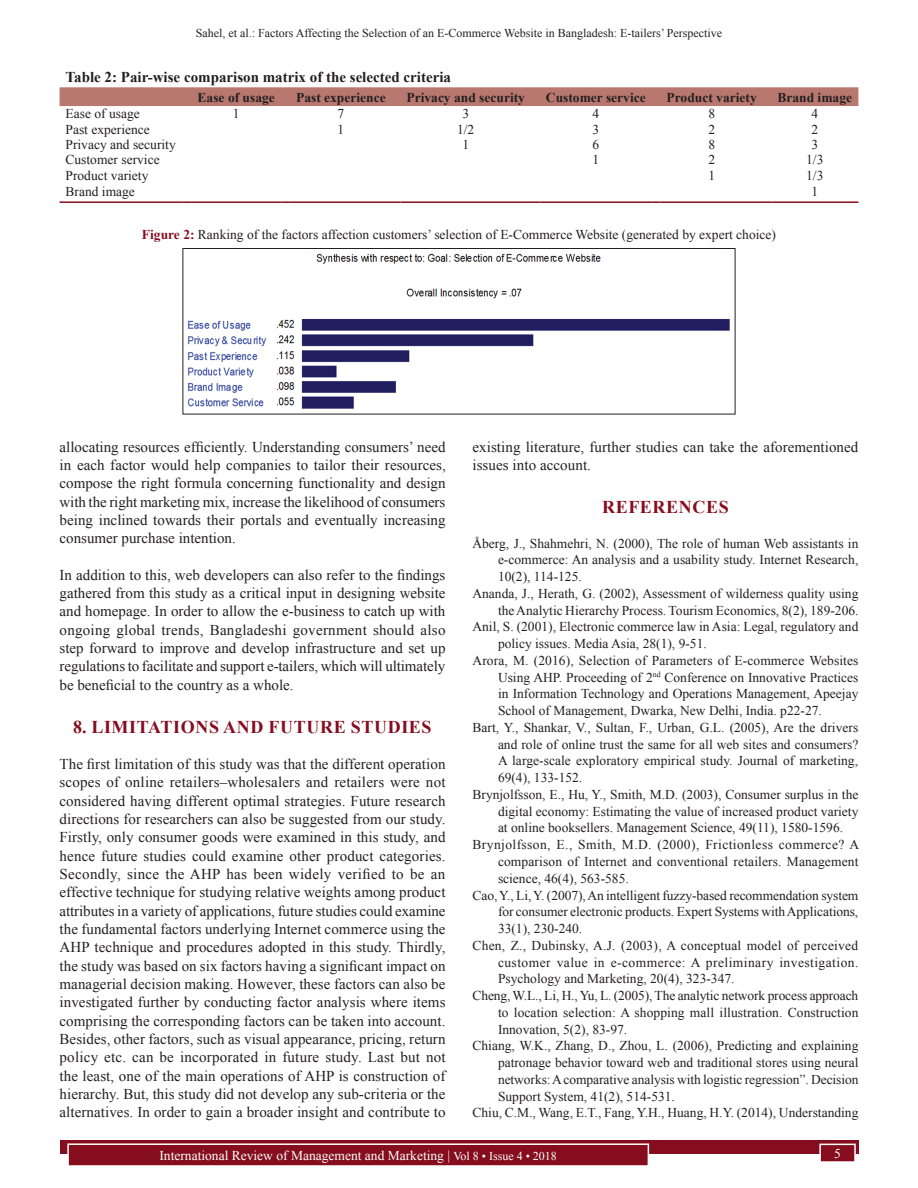
<style>
.page{position:relative;width:918px;height:1188px;background:#fff}
.page>*{position:absolute;margin:0;border:0;box-sizing:border-box;transform-origin:0 0}
.t1{font:700 18px "Times New Roman";letter-spacing:.035em;color:#850d1d}
.TX{font:15px/18.3px "Times New Roman";letter-spacing:.005em;color:#231f20;text-align:justify}
.TT{font:700 15px "Times New Roman";color:#231f20}
.REF{font:13.5px/16.8px "Times New Roman";color:#231f20;text-align:justify}
.FGC{font:13.5px "Times New Roman";color:#231f20}
.TB{font:13.5px "Times New Roman";color:#231f20}
.TCH{font:700 13.5px "Times New Roman";color:#231f20}
.t2{font:13.5px "Times New Roman";color:#fff}
.TBL{font:13.5px "Times New Roman";color:#231f20}
.t3{font:12px "Times New Roman";color:#231f20}
.s1{font-weight:700;color:#850d1d}
.s2{font-size:12px}
</style>
<div class="page">
<div style="left:60px;top:1140px;width:798px;height:13px;background:#850d1d"></div>
<div style="left:68px;top:1144px;width:580px;height:22px;background:#850d1d"></div>
<div style="left:67px;top:1143px;width:582px;height:24px;border:2px solid #fff"></div>
<div style="left:820px;top:1144px;width:35px;height:18px;background:#850d1d"></div>
<div style="left:819px;top:1144px;width:37px;height:19px;border:2px solid #fff"></div>
<div style="left:60px;top:87px;width:798px;height:19px;background:#b8786f"></div>
<hr style="left:60px;top:201px;width:123px;height:2px;background:#850d1d">
<svg style="left:183px;top:201px;width:8px;height:2px"></svg>
<hr style="left:191px;top:201px;width:90px;height:2px;background:#850d1d">
<svg style="left:281px;top:201px;width:9px;height:2px"></svg>
<hr style="left:290px;top:201px;width:102px;height:2px;background:#850d1d">
<svg style="left:392px;top:201px;width:8px;height:2px"></svg>
<hr style="left:400px;top:201px;width:131px;height:2px;background:#850d1d">
<svg style="left:531px;top:201px;width:9px;height:2px"></svg>
<hr style="left:540px;top:201px;width:112px;height:2px;background:#850d1d">
<svg style="left:652px;top:201px;width:9px;height:2px"></svg>
<hr style="left:661px;top:201px;width:102px;height:2px;background:#850d1d">
<svg style="left:763px;top:201px;width:8px;height:2px"></svg>
<hr style="left:771px;top:201px;width:87px;height:2px;background:#850d1d">
<img style="left:187px;top:253px;width:543px;height:156px">
<div style="left:183px;top:248px;width:552px;height:166px;border:1px solid #231f20"></div>
<p class="t3" style="left:196px;top:25px;width:528px">Sahel, et al.: Factors Affecting the Selection of an E-Commerce Website in Bangladesh: E-tailers’ Perspective</p>
<p class="TT" style="left:66px;top:66px;width:387px">Table 2: Pair‑wise comparison matrix of the selected criteria</p>
<p class="TCH" style="left:198px;top:87px;width:79px">Ease of usage</p>
<p class="TCH" style="left:296px;top:87px;width:91px">Past experience</p>
<p class="TCH" style="left:407px;top:87px;width:120px">Privacy and security</p>
<p class="TCH" style="left:546px;top:87px;width:101px">Customer service</p>
<p class="TCH" style="left:667px;top:87px;width:92px">Product variety</p>
<p class="TCH" style="left:778px;top:87px;width:76px">Brand image</p>
<p class="TB" style="left:66px;top:104px;width:76px">Ease of usage</p>
<p class="TB" style="left:233px;top:104px;width:8px">1</p>
<p class="TB" style="left:338px;top:104px;width:8px">7</p>
<p class="TB" style="left:462px;top:104px;width:8px">3</p>
<p class="TB" style="left:592px;top:104px;width:8px">4</p>
<p class="TB" style="left:708px;top:104px;width:8px">8</p>
<p class="TB" style="left:811px;top:104px;width:8px">4</p>
<p class="TB" style="left:66px;top:120px;width:86px">Past experience</p>
<p class="TB" style="left:338px;top:120px;width:8px">1</p>
<p class="TB" style="left:457px;top:120px;width:19px">1/2</p>
<p class="TB" style="left:592px;top:120px;width:8px">3</p>
<p class="TB" style="left:708px;top:120px;width:8px">2</p>
<p class="TB" style="left:811px;top:120px;width:8px">2</p>
<p class="TB" style="left:66px;top:135px;width:112px">Privacy and security</p>
<p class="TB" style="left:462px;top:135px;width:8px">1</p>
<p class="TB" style="left:592px;top:135px;width:8px">6</p>
<p class="TB" style="left:708px;top:135px;width:8px">8</p>
<p class="TB" style="left:811px;top:135px;width:8px">3</p>
<p class="TB" style="left:66px;top:150px;width:96px">Customer service</p>
<p class="TB" style="left:592px;top:150px;width:8px">1</p>
<p class="TB" style="left:708px;top:150px;width:8px">2</p>
<p class="TB" style="left:806px;top:150px;width:19px">1/3</p>
<p class="TB" style="left:66px;top:166px;width:84px">Product variety</p>
<p class="TB" style="left:708px;top:166px;width:8px">1</p>
<p class="TB" style="left:806px;top:166px;width:19px">1/3</p>
<p class="TBL" style="left:66px;top:182px;width:71px">Brand image</p>
<p class="TBL" style="left:811px;top:182px;width:8px">1</p>
<p class="FGC" style="left:142px;top:225px;width:636px"><span class="s1">Figure 2:</span> Ranking of the factors affection customers’ selection of E-Commerce Website (generated by expert choice)</p>
<p class="TX" style="left:60px;top:437px;width:388px">allocating resources efficiently. Understanding consumers’ need in each factor would help companies to tailor their resources, compose the right formula concerning functionality and design with the right marketing mix, increase the likelihood of consumers being inclined towards their portals and eventually increasing consumer purchase intention.</p>
<p class="TX" style="left:60px;top:565px;width:387px">In addition to this, web developers can also refer to the findings gathered from this study as a critical input in designing website and homepage. In order to allow the e-business to catch up with ongoing global trends, Bangladeshi government should also step forward to improve and develop infrastructure and set up regulations to facilitate and support e-tailers, which will ultimately be beneficial to the country as a whole.</p>
<h1 class="t1" style="left:73px;top:714px;width:360px">8. LIMITATIONS AND FUTURE STUDIES</h1>
<p class="TX" style="left:60px;top:754px;width:388px">The first limitation of this study was that the different operation scopes of online retailers–wholesalers and retailers were not considered having different optimal strategies. Future research directions for researchers can also be suggested from our study.<br>Firstly, only consumer goods were examined in this study, and hence future studies could examine other product categories.<br>Secondly, since the AHP has been widely verified to be an effective technique for studying relative weights among product attributes in a variety of applications, future studies could examine the fundamental factors underlying Internet commerce using the AHP technique and procedures adopted in this study. Thirdly, the study was based on six factors having a significant impact on managerial decision making. However, these factors can also be investigated further by conducting factor analysis where items comprising the corresponding factors can be taken into account.<br>Besides, other factors, such as visual appearance, pricing, return policy etc. can be incorporated in future study. Last but not the least, one of the main operations of AHP is construction of hierarchy. But, this study did not develop any sub-criteria or the alternatives. In order to gain a broader insight and contribute to</p>
<p class="TX" style="left:472px;top:437px;width:387px">existing literature, further studies can take the aforementioned issues into account.</p>
<h1 class="t1" style="left:602px;top:494px;width:128px">REFERENCES</h1>
<p class="REF" style="left:498px;top:534px;width:362px;text-indent:-26px">Åberg, J., Shahmehri, N. (2000), The role of human Web assistants in e-commerce: An analysis and a usability study. Internet Research, 10(2), 114-125.</p>
<p class="REF" style="left:472px;top:584px;width:388px;text-align:right">Ananda, J., Herath, G. (2002), Assessment of wilderness quality using the Analytic Hierarchy Process. Tourism Economics, 8(2), 189-206.</p>
<p class="REF" style="left:498px;top:618px;width:362px;text-indent:-26px">Anil, S. (2001), Electronic commerce law in Asia: Legal, regulatory and policy issues. Media Asia, 28(1), 9-51.</p>
<p class="REF" style="left:498px;top:652px;width:362px;text-indent:-26px">Arora, M. (2016), Selection of Parameters of E-commerce Websites Using AHP. Proceeding of 2<sup>nd</sup> Conference on Innovative Practices in Information Technology and Operations Management, Apeejay School of Management, Dwarka, New Delhi, India. p22-27.</p>
<p class="REF" style="left:498px;top:719px;width:362px;text-indent:-26px">Bart, Y., Shankar, V., Sultan, F., Urban, G.L. (2005), Are the drivers and role of online trust the same for all web sites and consumers?<br>A large-scale exploratory empirical study. Journal of marketing, 69(4), 133-152.</p>
<p class="REF" style="left:498px;top:786px;width:362px;text-indent:-26px">Brynjolfsson, E., Hu, Y., Smith, M.D. (2003), Consumer surplus in the digital economy: Estimating the value of increased product variety at online booksellers. Management Science, 49(11), 1580-1596.</p>
<p class="REF" style="left:498px;top:836px;width:363px;text-indent:-26px">Brynjolfsson, E., Smith, M.D. (2000), Frictionless commerce? A comparison of Internet and conventional retailers. Management science, 46(4), 563-585.</p>
<p class="REF" style="left:498px;top:886px;width:362px;text-indent:-26px">Cao, Y., Li, Y. (2007), An intelligent fuzzy-based recommendation system for consumer electronic products. Expert Systems with Applications, 33(1), 230-240.</p>
<p class="REF" style="left:498px;top:936px;width:362px;text-indent:-26px">Chen, Z., Dubinsky, A.J. (2003), A conceptual model of perceived customer value in e-commerce: A preliminary investigation.<br>Psychology and Marketing, 20(4), 323-347.</p>
<p class="REF" style="left:498px;top:987px;width:362px;text-indent:-26px">Cheng, W.L., Li, H., Yu, L. (2005), The analytic network process approach to location selection: A shopping mall illustration. Construction Innovation, 5(2), 83-97.</p>
<p class="REF" style="left:498px;top:1037px;width:362px;text-indent:-26px">Chiang, W.K., Zhang, D., Zhou, L. (2006), Predicting and explaining patronage behavior toward web and traditional stores using neural networks: Acomparative analysis with logistic regression”. Decision Support System, 41(2), 514-531.</p>
<p class="REF" style="left:472px;top:1104px;width:387px">Chiu, C.M., Wang, E.T., Fang, Y.H., Huang, H.Y. (2014), Understanding</p>
<p class="t2" style="left:159px;top:1146px;width:399px">International Review of Management and Marketing | <span class="s2">Vol 8 • Issue 4 • 2018</span></p>
<p class="t2" style="left:834px;top:1144px;width:8px">5</p>
</div>
